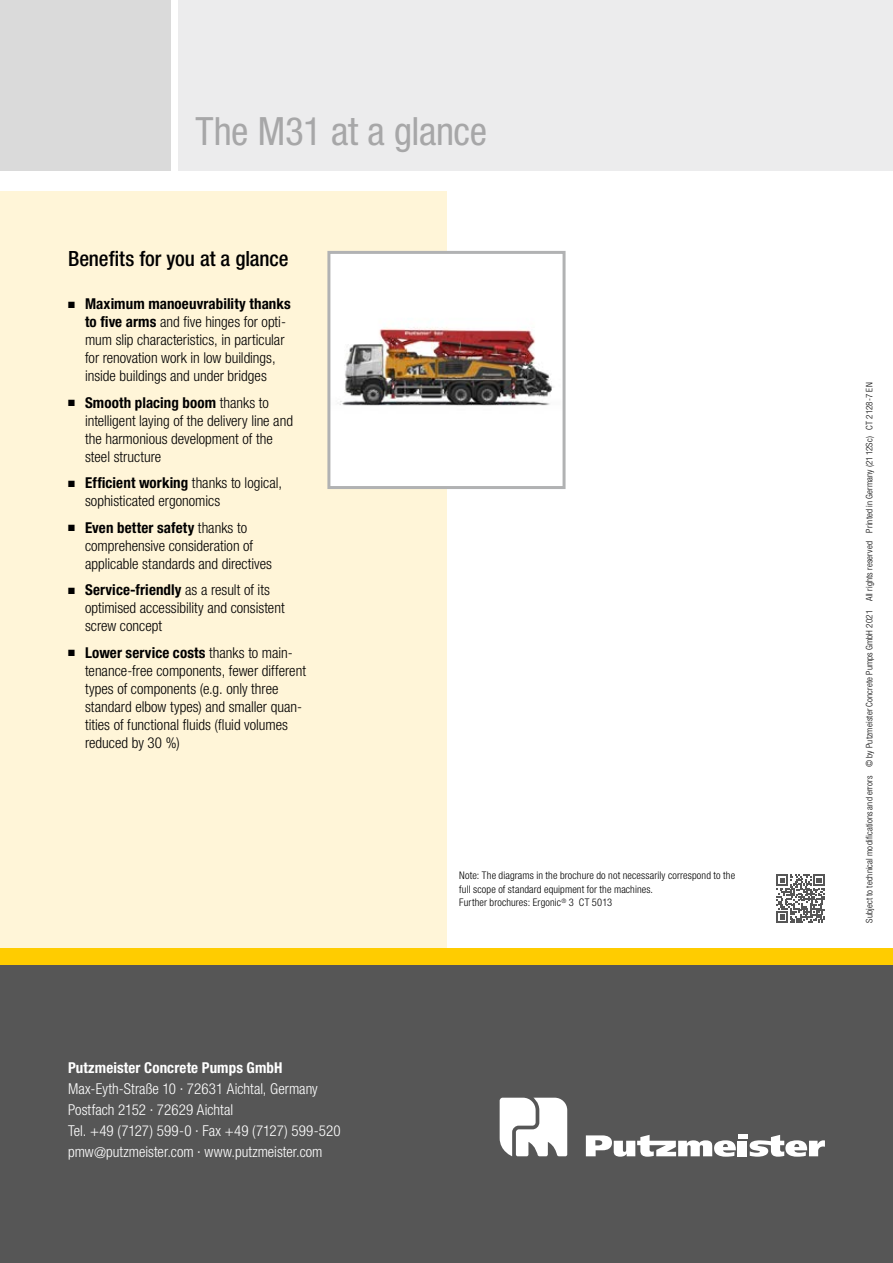
<style>
.page{position:relative;width:893px;height:1263px;background:#fff}
.page>*{position:absolute;margin:0;border:0;box-sizing:border-box;transform-origin:0 0}
.t1{font:condensed 39px "Helvetica Neue LT Pro";letter-spacing:-.01em;color:#a7a7a8}
.t2{font:500 condensed 21px "Helvetica Neue LT Pro";letter-spacing:-.005em;color:#000}
.t3{font:300 condensed 15px/18px "Helvetica Neue LT Pro";color:#000}
.t4{font:300 condensed 15px/21px "Helvetica Neue LT Pro";color:#fff}
.t5{font:700 condensed 15px "Helvetica Neue LT Pro";letter-spacing:.005em;color:#fff}
.t6{font:300 condensed 10.5px/13.5px "Helvetica Neue LT Pro";letter-spacing:.015em;color:#000}
.t7{font:300 condensed 9px "Helvetica Neue LT Pro";letter-spacing:.02em;color:#000}
.s1{font-weight:700}
</style>
<div class="page">
<div style="left:179px;top:0;width:714px;height:170px;background:#ececed"></div>
<div style="left:0;top:0;width:170px;height:170px;background:#dadada"></div>
<div style="left:0;top:948px;width:893px;height:17px;background:#fc0"></div>
<div style="left:0;top:191px;width:446px;height:757px;background:#fff5d8"></div>
<div style="left:329px;top:252px;width:235px;height:235px;background:#fff"></div>
<img style="left:337px;top:327px;width:216px;height:79px">
<div style="left:327px;top:251px;width:239px;height:238px;border:3px solid #b1b2b3"></div>
<svg style="left:777px;top:874px;width:48px;height:49px"></svg>
<div style="left:0;top:965px;width:893px;height:298px;background:#565656"></div>
<svg style="left:500px;top:1098px;width:67px;height:58px;background:#e6e6e6"></svg>
<svg style="left:586px;top:1135px;width:239px;height:22px"></svg>
<h1 class="t1" style="left:196px;top:108px;width:293px">The M31 at a glance</h1>
<h2 class="t2" style="left:68px;top:246px;width:222px">Benefits for you at a glance</h2>
<p class="t3" style="left:85px;top:295px;width:207px;text-indent:-17px">■ <span class="s1">Maximum manoeuvrability thanks to five arms</span> and five hinges for opti&shy;mum slip characteristics, in particular for renovation work in low buildings, inside buildings and under bridges</p>
<p class="t3" style="left:85px;top:393px;width:209px;text-indent:-17px">■ <span class="s1">Smooth placing boom</span> thanks to intelligent laying of the delivery line and the harmonious development of the steel structure</p>
<p class="t3" style="left:85px;top:474px;width:198px;text-indent:-17px">■ <span class="s1">Efficient working</span> thanks to logical, sophisticated ergonomics</p>
<p class="t3" style="left:85px;top:518px;width:188px;text-indent:-17px">■ <span class="s1">Even better safety</span> thanks to comprehensive consideration of applicable standards and directives</p>
<p class="t3" style="left:85px;top:581px;width:201px;text-indent:-17px">■ <span class="s1">Service-friendly</span> as a result of its optimised accessibility and consistent screw concept</p>
<p class="t3" style="left:85px;top:643px;width:222px;text-indent:-17px">■ <span class="s1">Lower service costs</span> thanks to main&shy;tenance-free components, fewer different types of components (e.g. only three standard elbow types) and smaller quan&shy;tities of functional fluids (fluid volumes reduced by 30 %)</p>
<p class="t5" style="left:68px;top:1058px;width:216px">Putzmeister Concrete Pumps GmbH</p>
<p class="t4" style="left:68px;top:1078px;width:274px">Max-Eyth-Straße 10 · 72631 Aichtal, Germany Postfach 2152 · 72629 Aichtal<br>Tel. +49 (7127) 599-0 · Fax +49 (7127) 599-520 pmw@putzmeister.com · www.putzmeister.com</p>
<p class="t6" style="left:459px;top:869px;width:277px">Note: The diagrams in the brochure do not necessarily correspond to the full scope of standard equipment for the machines.<br>Further brochures: Ergonic<sup>®</sup> 3 CT 5013</p>
<p class="t7" style="left:864px;top:923px;width:542px;rotate:-90deg">Subject to technical modifications and errors © by Putzmeister Concrete Pumps GmbH 2021 All rights reserved Printed in Germany (2112Sc) CT 2128-7 EN</p>
</div>
